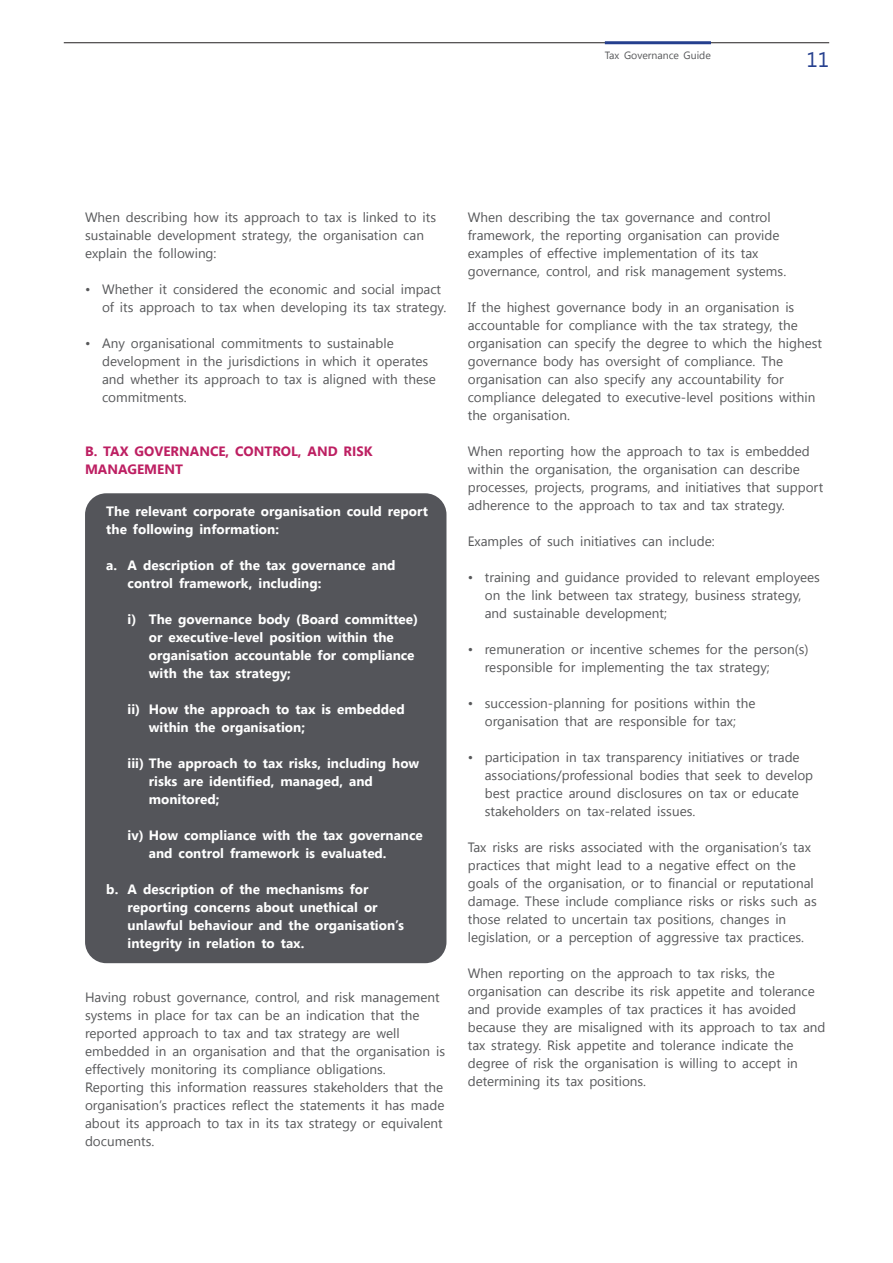
<style>
.page{position:relative;width:893px;height:1263px;background:#fff}
.page>*{position:absolute;margin:0;border:0;box-sizing:border-box;transform-origin:0 0}
.t1{font:21px "Segoe UI";color:#253f8e}
.t2{font:13.5px/18px "Segoe UI";color:#57585a}
.t3{font:700 13.5px/18px "Segoe UI";color:#fff}
.t4{font:700 13.5px/18px "Segoe UI";color:#bd1f62}
.t5{font:10.5px "Segoe UI";color:#57585a}
</style>
<div class="page">
<div style="left:85px;top:493px;width:361px;height:470px;background:#54555a;border-radius:21px"></div>
<hr style="left:64px;top:42px;width:765px;height:1px;background:#231f20">
<hr style="left:605px;top:41px;width:106px;height:3px;background:#253f8e">
<p class="t5" style="left:605px;top:48px;width:108px">Tax Governance Guide</p>
<h1 class="t1" style="left:806px;top:45px;width:24px">11</h1>
<p class="t2" style="left:85px;top:208px;width:353px">When describing how its approach to tax is linked to its sustainable development strategy, the organisation can explain the following:</p>
<p class="t2" style="left:102px;top:280px;width:346px;text-indent:-17px">• Whether it considered the economic and social impact of its approach to tax when developing its tax strategy.</p>
<p class="t2" style="left:102px;top:334px;width:335px;text-indent:-17px">• Any organisational commitments to sustainable development in the jurisdictions in which it operates and whether its approach to tax is aligned with these commitments.</p>
<p class="t4" style="left:85px;top:442px;width:289px">B. TAX GOVERNANCE, CONTROL, AND RISK<br>MANAGEMENT</p>
<p class="t3" style="left:106px;top:502px;width:323px">The relevant corporate organisation could report the following information:</p>
<p class="t3" style="left:128px;top:556px;width:270px;text-indent:-21px">a. A description of the tax governance and control framework, including:</p>
<p class="t3" style="left:149px;top:610px;width:271px;text-indent:-21px">i) The governance body (Board committee) or executive-level position within the organisation accountable for compliance with the tax strategy;</p>
<p class="t3" style="left:149px;top:700px;width:258px;text-indent:-21px">ii) How the approach to tax is embedded within the organisation;</p>
<p class="t3" style="left:149px;top:754px;width:272px;text-indent:-21px">iii) The approach to tax risks, including how risks are identified, managed, and monitored;</p>
<p class="t3" style="left:149px;top:826px;width:276px;text-indent:-21px">iv) How compliance with the tax governance and control framework is evaluated.</p>
<p class="t3" style="left:128px;top:880px;width:278px;text-indent:-21px">b. A description of the mechanisms for reporting concerns about unethical or unlawful behaviour and the organisation’s integrity in relation to tax.</p>
<p class="t2" style="left:85px;top:988px;width:362px">Having robust governance, control, and risk management systems in place for tax can be an indication that the reported approach to tax and tax strategy are well embedded in an organisation and that the organisation is effectively monitoring its compliance obligations.<br>Reporting this information reassures stakeholders that the organisation’s practices reflect the statements it has made about its approach to tax in its tax strategy or equivalent documents.</p>
<p class="t2" style="left:468px;top:208px;width:320px">When describing the tax governance and control framework, the reporting organisation can provide examples of effective implementation of its tax governance, control, and risk management systems.</p>
<p class="t2" style="left:468px;top:298px;width:356px">If the highest governance body in an organisation is accountable for compliance with the tax strategy, the organisation can specify the degree to which the highest governance body has oversight of compliance. The organisation can also specify any accountability for compliance delegated to executive-level positions within the organisation.</p>
<p class="t2" style="left:468px;top:442px;width:357px">When reporting how the approach to tax is embedded within the organisation, the organisation can describe processes, projects, programs, and initiatives that support adherence to the approach to tax and tax strategy.</p>
<p class="t2" style="left:468px;top:532px;width:248px">Examples of such initiatives can include:</p>
<p class="t2" style="left:485px;top:568px;width:337px;text-indent:-17px">• training and guidance provided to relevant employees on the link between tax strategy, business strategy, and sustainable development;</p>
<p class="t2" style="left:485px;top:640px;width:325px;text-indent:-17px">• remuneration or incentive schemes for the person(s) responsible for implementing the tax strategy;</p>
<p class="t2" style="left:468px;top:694px;width:289px;text-align:center">• succession-planning for positions within the organisation that are responsible for tax;</p>
<p class="t2" style="left:485px;top:748px;width:330px;text-indent:-17px">• participation in tax transparency initiatives or trade associations/professional bodies that seek to develop best practice around disclosures on tax or educate stakeholders on tax-related issues.</p>
<p class="t2" style="left:468px;top:838px;width:350px">Tax risks are risks associated with the organisation’s tax practices that might lead to a negative effect on the goals of the organisation, or to financial or reputational damage. These include compliance risks or risks such as those related to uncertain tax positions, changes in legislation, or a perception of aggressive tax practices.</p>
<p class="t2" style="left:468px;top:964px;width:359px">When reporting on the approach to tax risks, the organisation can describe its risk appetite and tolerance and provide examples of tax practices it has avoided because they are misaligned with its approach to tax and tax strategy. Risk appetite and tolerance indicate the degree of risk the organisation is willing to accept in determining its tax positions.</p>
</div>
